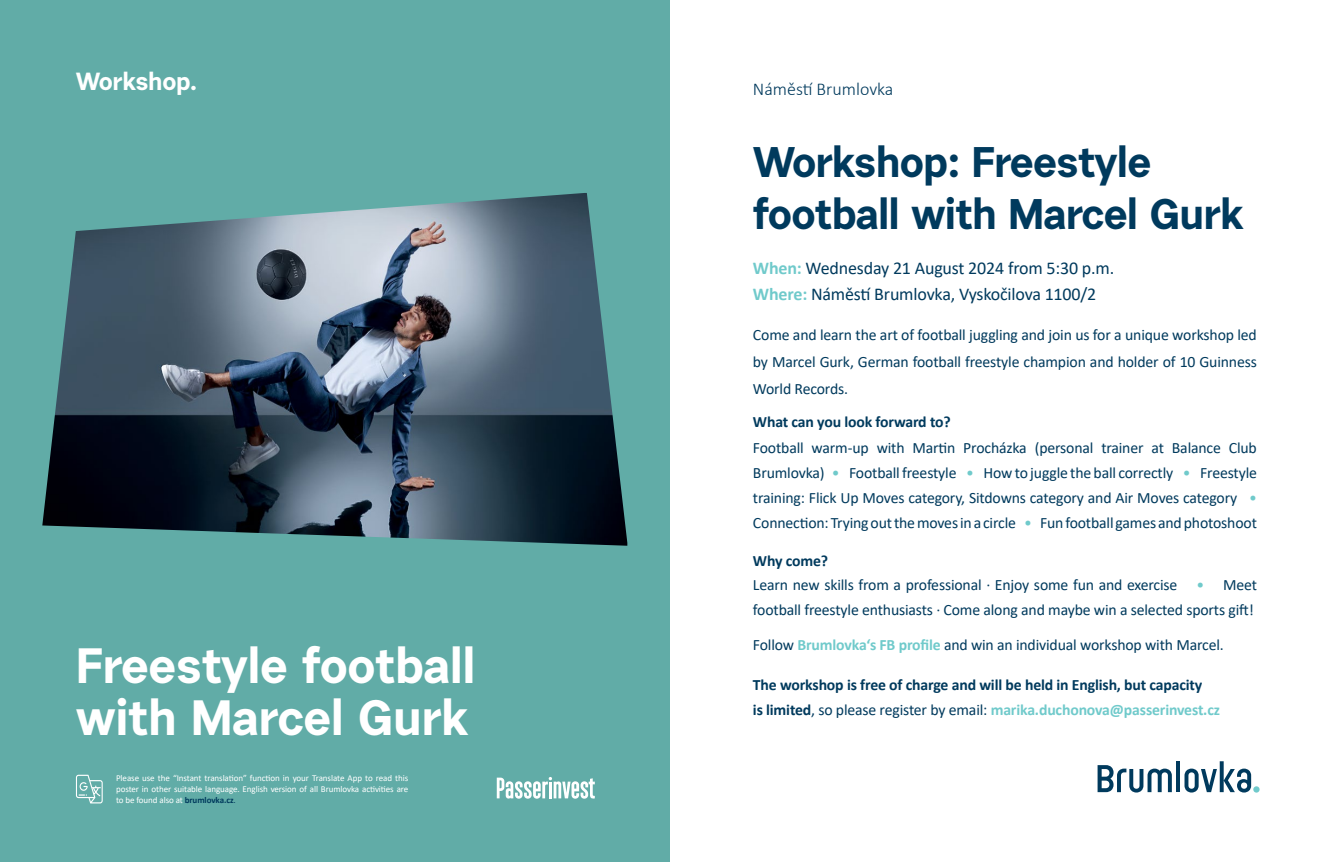
<style>
.page{position:relative;width:1340px;height:862px;background:#fff}
.page>*{position:absolute;margin:0;border:0;box-sizing:border-box;transform-origin:0 0}
.t1{font:700 49.5px/51.8px "Urban Grotesk Re Bo";letter-spacing:-.01em;color:#fff}
.t2{font:700 42.75px/51.8px "Urban Grotesk Re Bo";letter-spacing:-.02em;color:#003a5d}
.t3{font:700 24.75px "Urban Grotesk Re Bo";letter-spacing:-.01em;color:#fff}
.t4{font:18px/26.3px "Calibri";letter-spacing:-.01em;color:#003a5d}
.t5{font:300 18px "Calibri";color:#003a5d}
.t6{font:15.75px/24.8px "Calibri";letter-spacing:-.01em;color:#003a5d;text-align:justify}
.t7{font:700 15.75px/24.8px "Calibri";letter-spacing:-.01em;color:#003a5d}
.t8{font:9px/10.8px "Calibri";letter-spacing:-.01em;color:#fff;text-align:justify}
.s1{font-weight:700;color:#003a5d}
.s2{color:#003a5d}
.s3{font-weight:700;color:#70cacb}
.s4{color:#70cacb}
.s5{font-weight:700}
.s6{font-weight:400}
</style>
<div class="page">
<div style="left:0;top:0;width:670px;height:861px;background:#61aca7"></div>
<svg style="left:76px;top:774px;width:27px;height:29px"></svg>
<svg style="left:497px;top:777px;width:98px;height:21px"></svg>
<svg style="left:1097px;top:765px;width:74px;height:27px"></svg>
<hr style="left:1176px;top:760px;width:4px;height:31px;background:#003a5d">
<svg style="left:1184px;top:761px;width:67px;height:31px"></svg>
<svg style="left:1253px;top:785px;width:6px;height:7px"></svg>
<img style="left:42px;top:193px;width:585px;height:352px">
<h3 class="t3" style="left:76px;top:66px;width:123px">Workshop.</h3>
<p class="t5" style="left:753px;top:78px;width:142px">Náměstí Brumlovka</p>
<h1 class="t1" style="left:76px;top:638px;width:401px">Freestyle football with Marcel Gurk</h1>
<p class="t8" style="left:116px;top:772px;width:294px">Please use the “Instant translation” function in your Translate App to read this poster in other suitable language. English version of all Brumlovka activities are to be found also at <span class="s1">brumlovka.cz</span><span class="s2">.</span></p>
<h2 class="t2" style="left:753px;top:135px;width:491px">Workshop: Freestyle football with Marcel Gurk</h2>
<p class="t4" style="left:753px;top:254px;width:363px"><span class="s3">When:</span> Wednesday 21 August 2024 from 5:30 p.m.<br><span class="s3">Where:</span> Náměstí Brumlovka, Vyskočilova 1100/2</p>
<p class="t6" style="left:753px;top:320px;width:505px;line-height:27px">Come and learn the art of football juggling and join us for a unique workshop led by Marcel Gurk, German football freestyle champion and holder of 10 Guinness World Records.</p>
<p class="t7" style="left:753px;top:409px;width:199px">What can you look forward to?</p>
<p class="t6" style="left:753px;top:435px;width:505px">Football warm-up with Martin Procházka (personal trainer at Balance Club Brumlovka) <span class="s4">•</span> Football freestyle <span class="s4">•</span> How to juggle the ball correctly <span class="s4">•</span> Freestyle training: Flick Up Moves category, Sitdowns category and Air Moves category <span class="s4">• </span>Connection: Trying out the moves in a circle <span class="s4">•</span> Fun football games and photoshoot</p>
<p class="t6" style="left:753px;top:547px;width:505px;text-align:left"><span class="s5">Why come?<br></span>Learn new skills from a professional · Enjoy some fun and exercise <span class="s4">•</span> Meet football freestyle enthusiasts · Come along and maybe win a selected sports gift!</p>
<p class="t6" style="left:753px;top:631px;width:472px">Follow <span class="s3">Brumlovka‘s FB profile</span> and win an individual workshop with Marcel.</p>
<p class="t7" style="left:753px;top:671px;width:468px">The workshop is free of charge and will be held in English, but capacity<br>is limited<span class="s6">, so please register by email:</span> <span class="s4">marika.duchonova@passerinvest.cz</span></p>
</div>
